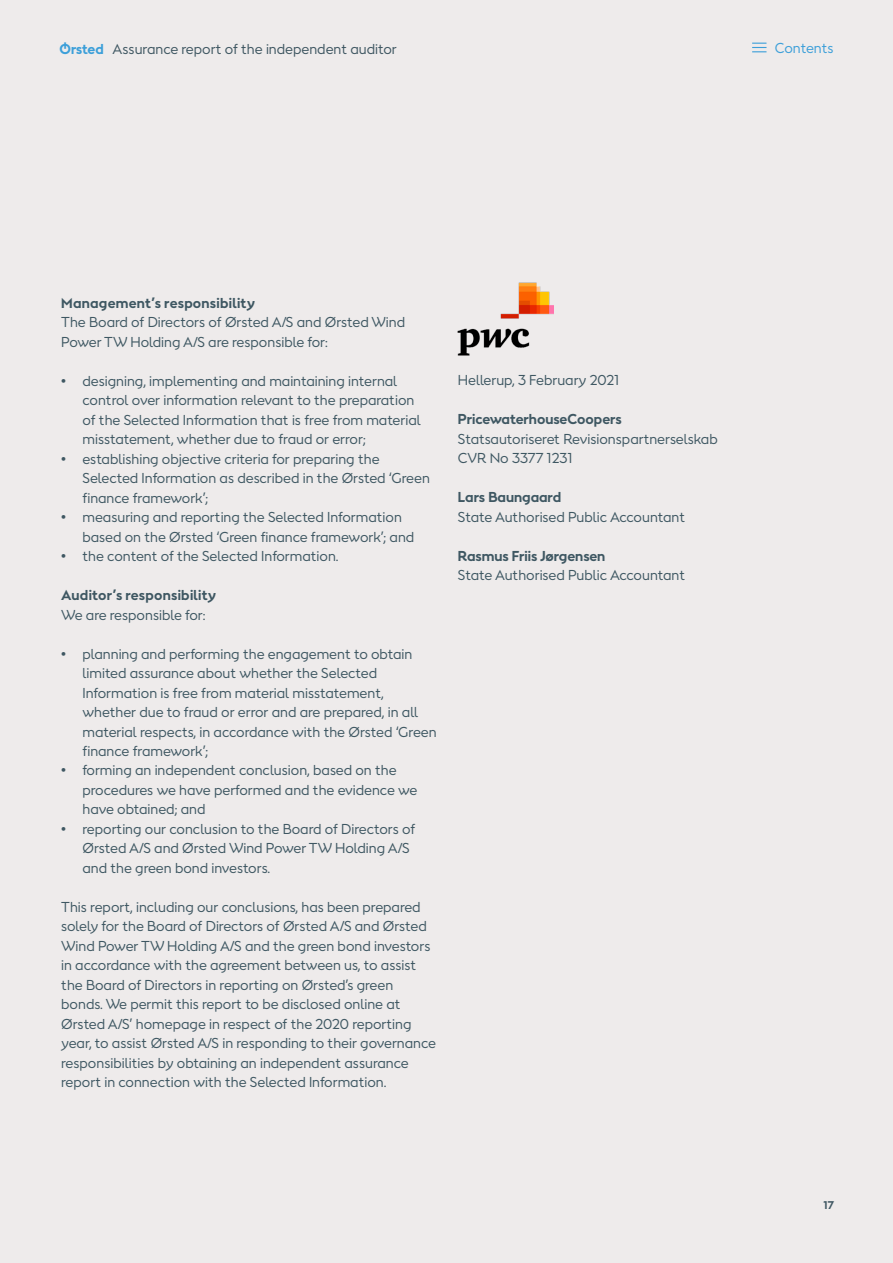
<style>
.page{position:relative;width:893px;height:1263px;background:#eeebeb}
.page>*{position:absolute;margin:0;border:0;box-sizing:border-box;transform-origin:0 0}
.t1{font:13.5px/19.5px "Orsted Sans";color:#3e5762}
.t2{font:700 13.5px "Orsted Sans";color:#3e5762}
.t3{font:13.5px "Orsted Sans";color:#3e5661}
.t4{font:700 13.5px "Orsted Sans";letter-spacing:.02em;color:#3e5762}
.t5{font:13.5px "Orsted Sans";color:#3c9fd9}
.t6{font:700 10.5px "Orsted Sans";color:#3e5661}
.s1{font-weight:700;color:#3c9fd9}
</style>
<div class="page">
<img style="left:457px;top:282px;width:96px;height:74px">
<svg style="left:752px;top:43px;width:14px;height:9px"></svg>
<p class="t3" style="left:60px;top:40px;width:339px"><span class="s1">Ørsted</span> Assurance report of the independent auditor</p>
<p class="t5" style="left:775px;top:39px;width:60px">Contents</p>
<p class="t4" style="left:61px;top:293px;width:195px">Management’s responsibility</p>
<p class="t1" style="left:61px;top:312px;width:345px">The Board of Directors of Ørsted A/S and Ørsted Wind<br>Power TW Holding A/S are responsible for:</p>
<p class="t1" style="left:82px;top:371px;width:340px;text-indent:-21px">• designing, implementing and maintaining internal control over information relevant to the preparation of the Selected Information that is free from material misstatement, whether due to fraud or error;</p>
<p class="t1" style="left:82px;top:449px;width:349px;text-indent:-21px">• establishing objective criteria for preparing the<br>Selected Information as described in the Ørsted ‘Green finance framework’;</p>
<p class="t1" style="left:82px;top:507px;width:333px;text-indent:-21px">• measuring and reporting the Selected Information based on the Ørsted ‘Green finance framework’; and</p>
<p class="t1" style="left:61px;top:546px;width:279px">• the content of the Selected Information.</p>
<p class="t2" style="left:61px;top:586px;width:156px">Auditor’s responsibility</p>
<p class="t1" style="left:61px;top:605px;width:146px">We are responsible for:</p>
<p class="t1" style="left:82px;top:644px;width:356px;text-indent:-21px">• planning and performing the engagement to obtain limited assurance about whether the Selected Information is free from material misstatement, whether due to fraud or error and are prepared, in all material respects, in accordance with the Ørsted ‘Green finance framework’;</p>
<p class="t1" style="left:82px;top:761px;width:336px;text-indent:-21px">• forming an independent conclusion, based on the procedures we have performed and the evidence we have obtained; and</p>
<p class="t1" style="left:82px;top:819px;width:334px;text-indent:-21px">• reporting our conclusion to the Board of Directors of<br>Ørsted A/S and Ørsted Wind Power TW Holding A/S and the green bond investors.</p>
<p class="t1" style="left:61px;top:897px;width:376px">This report, including our conclusions, has been prepared solely for the Board of Directors of Ørsted A/S and Ørsted Wind Power TW Holding A/S and the green bond investors in accordance with the agreement between us, to assist the Board of Directors in reporting on Ørsted’s green bonds. We permit this report to be disclosed online at Ørsted A/S’ homepage in respect of the 2020 reporting year, to assist Ørsted A/S in responding to their governance responsibilities by obtaining an independent assurance report in connection with the Selected Information.</p>
<p class="t1" style="left:458px;top:371px;width:163px">Hellerup, 3 February 2021</p>
<p class="t2" style="left:458px;top:410px;width:165px">PricewaterhouseCoopers</p>
<p class="t1" style="left:458px;top:429px;width:261px">Statsautoriseret Revisionspartnerselskab<br>CVR No 3377 1231</p>
<p class="t2" style="left:458px;top:488px;width:105px">Lars Baungaard</p>
<p class="t1" style="left:458px;top:507px;width:229px">State Authorised Public Accountant</p>
<p class="t2" style="left:458px;top:547px;width:149px">Rasmus Friis Jørgensen</p>
<p class="t1" style="left:458px;top:565px;width:229px">State Authorised Public Accountant</p>
<p class="t6" style="left:823px;top:1197px;width:12px">17</p>
</div>
